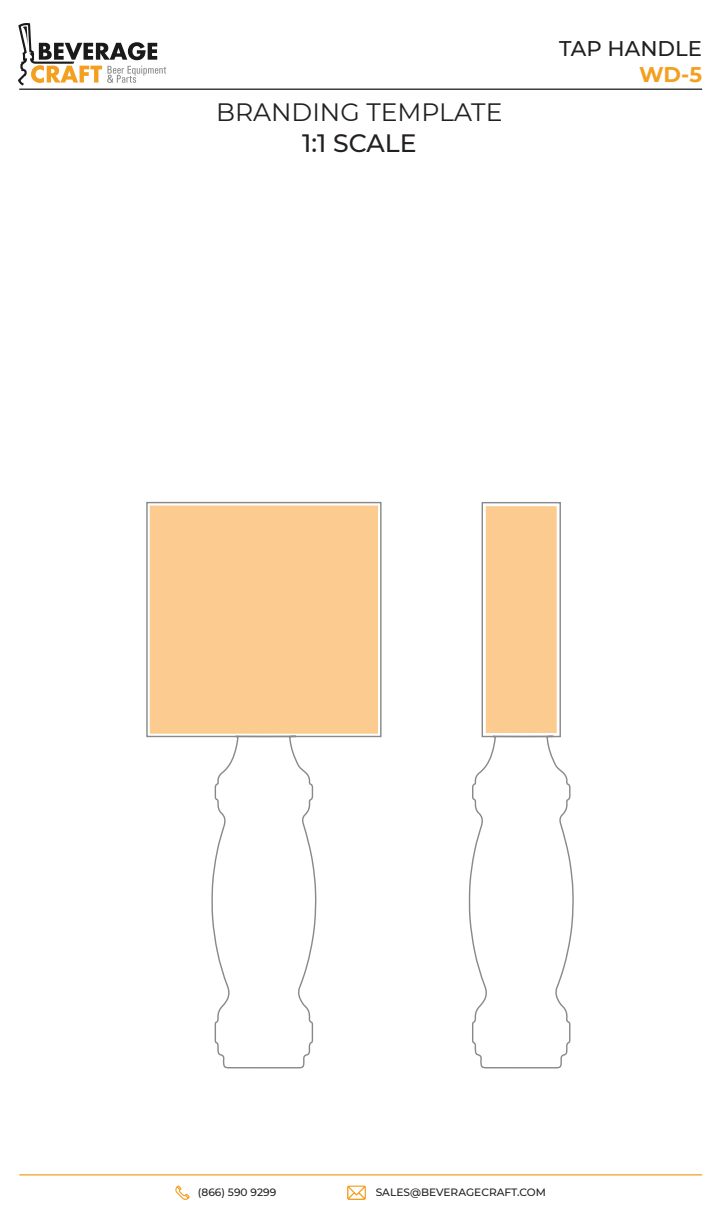
<style>
.page{position:relative;width:720px;height:1224px;background:#fff}
.page>*{position:absolute;margin:0;border:0;box-sizing:border-box;transform-origin:0 0}
.t1{font:25.1px "Montserrat";color:#231f20}
.t2{font:500 25.1px "Montserrat";color:#231f20}
.t3{font:500 21.2px "Montserrat";color:#231f20}
.t4{font:700 21.2px "Montserrat";color:#f39f1f}
.t5{font:500 10.6px "Montserrat";color:#231f20}
</style>
<div class="page">
<svg style="left:18px;top:23px;width:148px;height:66px"></svg>
<hr style="left:19px;top:89px;width:683px;height:1px;background:#191919">
<hr style="left:19px;top:1174px;width:683px;height:1px;background:#f39f21">
<svg style="left:347px;top:1186px;width:19px;height:14px"></svg>
<svg style="left:175px;top:1185px;width:15px;height:15px"></svg>
<div style="left:150px;top:506px;width:228px;height:228px;background:#fbcb90"></div>
<svg style="left:210px;top:732px;width:107px;height:337px"></svg>
<div style="left:146px;top:502px;width:236px;height:235px;border:1px solid #898989"></div>
<div style="left:486px;top:506px;width:71px;height:227px;background:#fbcb90"></div>
<div style="left:482px;top:502px;width:79px;height:235px;border:1px solid #898989"></div>
<svg style="left:468px;top:691px;width:106px;height:378px"></svg>
<h1 class="t1" style="left:216px;top:95px;width:288px">BRANDING TEMPLATE</h1>
<h1 class="t2" style="left:302px;top:125px;width:116px">1:1 SCALE</h1>
<h2 class="t3" style="left:559px;top:34px;width:144px">TAP HANDLE</h2>
<h2 class="t4" style="left:639px;top:59px;width:64px">WD-5</h2>
<p class="t5" style="left:198px;top:1185px;width:80px">(866) 590 9299</p>
<p class="t5" style="left:376px;top:1185px;width:172px">SALES@BEVERAGECRAFT.COM</p>
</div>
